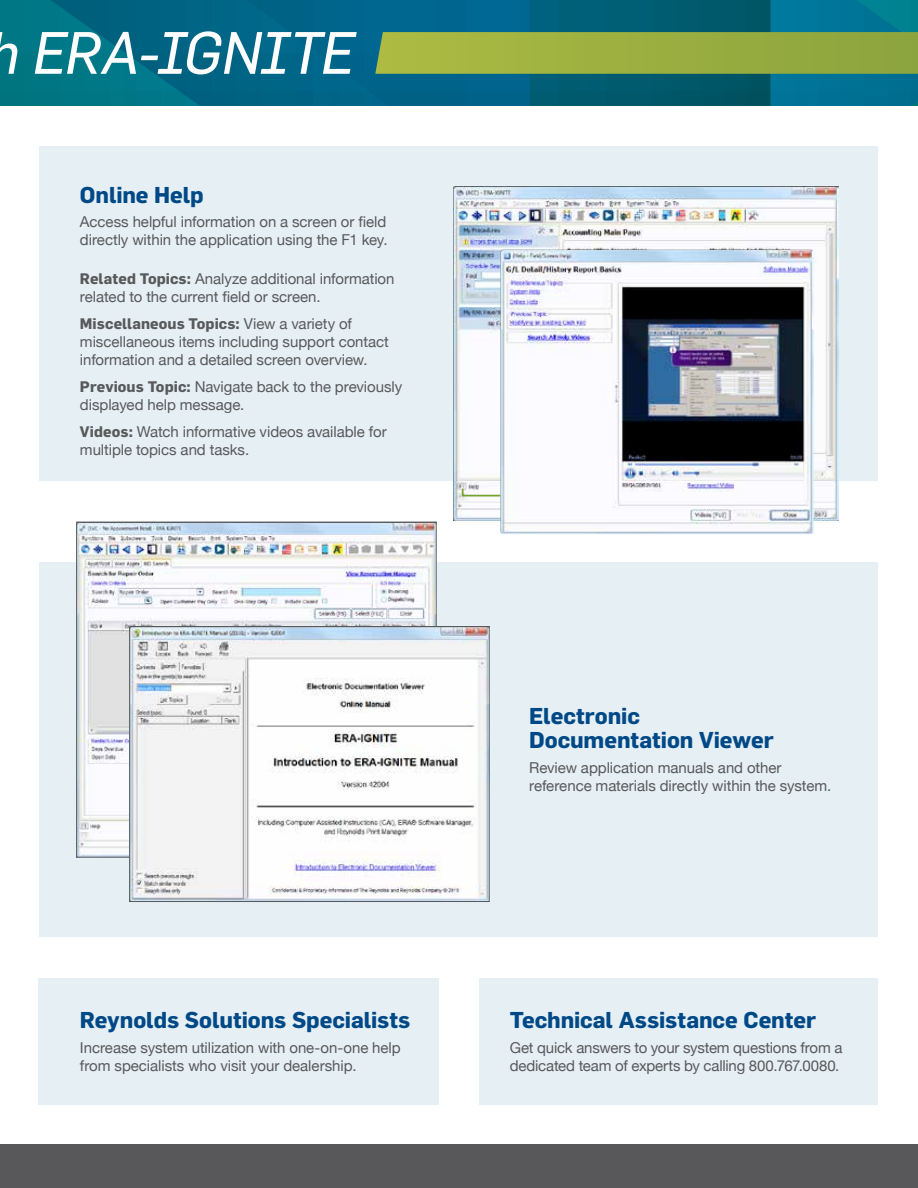
<style>
.page{position:relative;width:918px;height:1188px;background:#fff}
.page>*{position:absolute;margin:0;border:0;box-sizing:border-box;transform-origin:0 0}
.t1{font:italic 58.5px "Flama";letter-spacing:-.03em;color:#fff}
.t2{font:700 22.5px/24px "Flama";color:#004987}
.t3{font:15px/18px "Helvetica Neue";letter-spacing:-.005em;color:#58595b}
.t4{font:700 15px "Flama";letter-spacing:.005em;color:#58595b}
.s1{font-family:"Flama";font-weight:700}
.s2{font-family:"Helvetica Neue";font-weight:400}
</style>
<div class="page">
<div style="left:479px;top:978px;width:399px;height:126px;background:#e6eff4"></div>
<div style="left:39px;top:978px;width:400px;height:126px;background:#e6eff4"></div>
<div style="left:39px;top:146px;width:839px;height:334px;background:#e6eff4"></div>
<hr style="left:0;top:833px;width:1px;height:271px;background:#096490">
<img style="left:0;top:0;width:375px;height:106px">
<div style="left:0;top:1145px;width:918px;height:43px;background:#58585a"></div>
<img style="left:454px;top:187px;width:385px;height:334px">
<div style="left:39px;top:562px;width:839px;height:375px;background:#e6eff4"></div>
<img style="left:79px;top:524px;width:355px;height:331px">
<svg style="left:375px;top:0;width:543px;height:106px;background:#3c8168"></svg>
<svg style="left:461px;top:487px;width:39px;height:10px"></svg>
<img style="left:500px;top:250px;width:314px;height:284px">
<img style="left:132px;top:629px;width:355px;height:271px">
<h1 class="t1" style="left:-12px;top:17px;width:368px">h ERA-IGNITE</h1>
<h2 class="t2" style="left:80px;top:182px;width:125px">Online Help</h2>
<p class="t3" style="left:80px;top:214px;width:309px">Access helpful information on a screen or field directly within the application using the F1 key.</p>
<p class="t3" style="left:80px;top:270px;width:316px"><span class="s1">Related Topics:</span> Analyze additional information related to the current field or screen.</p>
<p class="t4" style="left:80px;top:314px;width:274px">Miscellaneous Topics: <span class="s2">View a variety of</span></p>
<p class="t3" style="left:80px;top:333px;width:311px">miscellaneous items including support contact information and a detailed screen overview.</p>
<p class="t3" style="left:80px;top:378px;width:324px"><span class="s1">Previous Topic:</span> Navigate back to the previously displayed help message.</p>
<p class="t3" style="left:80px;top:423px;width:308px"><span class="s1">Videos:</span> Watch informative videos available for multiple topics and tasks.</p>
<h2 class="t2" style="left:80px;top:1007px;width:332px">Reynolds Solutions Specialists</h2>
<p class="t3" style="left:80px;top:1039px;width:322px">Increase system utilization with one-on-one help from specialists who visit your dealership.</p>
<h2 class="t2" style="left:529px;top:704px;width:246px">Electronic<br>Documentation Viewer</h2>
<p class="t3" style="left:529px;top:760px;width:304px">Review application manuals and other reference materials directly within the system.</p>
<h2 class="t2" style="left:510px;top:1007px;width:308px">Technical Assistance Center</h2>
<p class="t3" style="left:510px;top:1039px;width:334px">Get quick answers to your system questions from a dedicated team of experts by calling 800.767.0080.</p>
</div>
